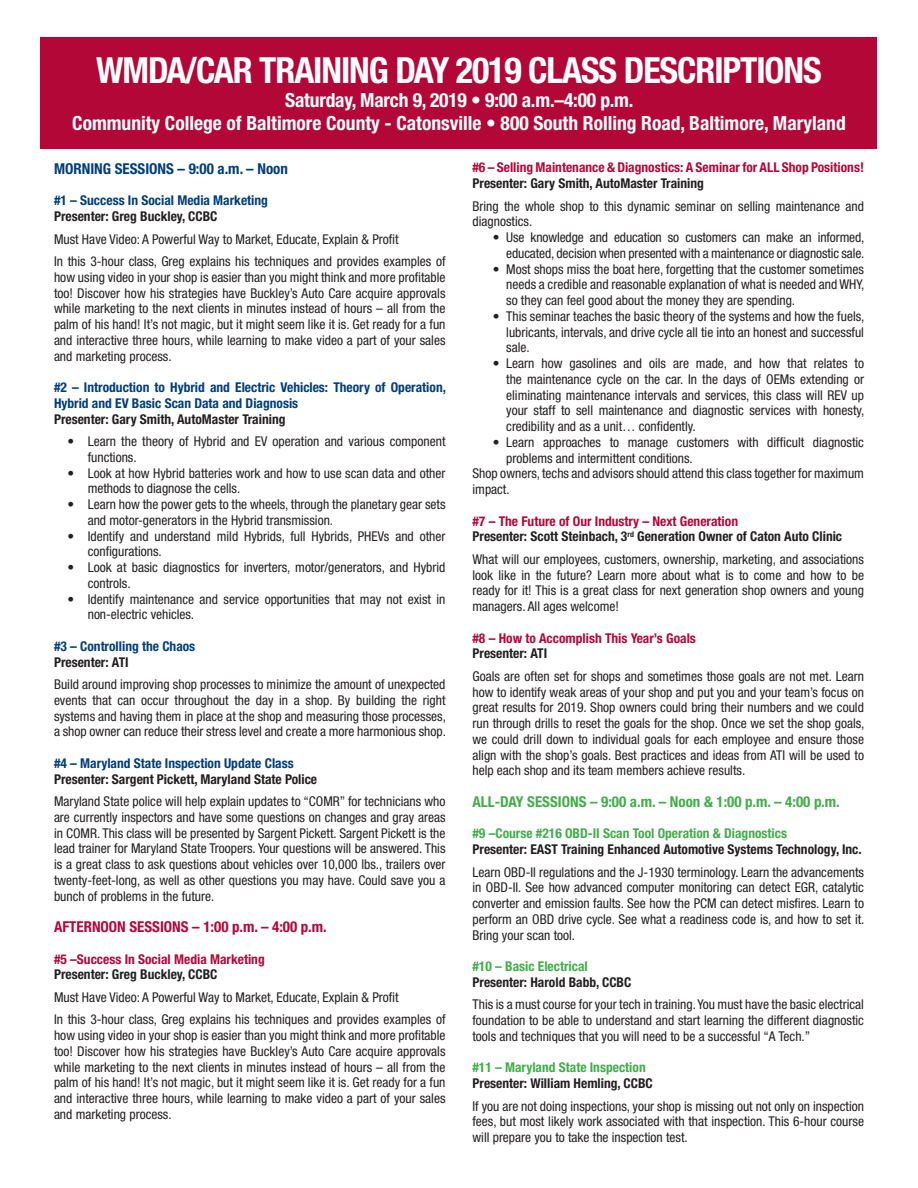
<style>
.page{position:relative;width:918px;height:1188px;background:#fff}
.page>*{position:absolute;margin:0;border:0;box-sizing:border-box;transform-origin:0 0}
.t1{font:700 condensed 36px "Helvetica Neue";letter-spacing:-.03em;color:#fff}
.t2{font:700 condensed 19.5px/23.4px "Helvetica Neue";color:#fff;text-align:center}
.t3{font:700 condensed 15px "Helvetica Neue";color:#41ad49}
.t4{font:700 condensed 15px "Helvetica Neue";color:#b30738}
.t5{font:700 condensed 15px "Helvetica Neue";color:#003d79}
.t6{font:condensed 13.5px/15.8px "Helvetica Neue";color:#231f20;text-align:justify}
.t7{font:700 condensed 13.5px/15.8px "Helvetica Neue";color:#231f20}
.t8{font:700 condensed 13.5px/15.8px "Helvetica Neue";color:#003d79}
.t9{font:700 condensed 13.5px "Helvetica Neue";color:#b30738}
.t10{font:700 condensed 13.5px "Helvetica Neue";color:#41ad49}
.s1{color:#b30738}
</style>
<div class="page">
<div style="left:40px;top:37px;width:838px;height:111px;background:#b30738"></div>
<h1 class="t1" style="left:96px;top:57px;width:727px">WMDA/CAR TRAINING DAY 2019 CLASS DESCRIPTIONS</h1>
<h2 class="t2" style="left:72px;top:90px;width:775px">Saturday, March 9, 2019 • 9:00 a.m.–4:00 p.m.<br>Community College of Baltimore County - Catonsville • 800 South Rolling Road, Baltimore, Maryland</h2>
<p class="t5" style="left:54px;top:163px;width:235px">MORNING SESSIONS – 9:00 a.m. – Noon</p>
<p class="t8" style="left:54px;top:194px;width:216px">#1 – Success In Social Media Marketing</p>
<p class="t7" style="left:54px;top:210px;width:165px">Presenter: Greg Buckley, CCBC</p>
<p class="t6" style="left:54px;top:229px;width:393px;line-height:22.5px">Must Have Video: A Powerful Way to Market, Educate, Explain &amp; Profit<br>In this 3-hour class, Greg explains his techniques and provides examples of</p>
<p class="t6" style="left:54px;top:270px;width:393px">how using video in your shop is easier than you might think and more profitable too! Discover how his strategies have Buckley’s Auto Care acquire approvals while marketing to the next clients in minutes instead of hours – all from the palm of his hand! It’s not magic, but it might seem like it is. Get ready for a fun and interactive three hours, while learning to make video a part of your sales and marketing process.</p>
<p class="t8" style="left:54px;top:381px;width:394px">#2 – Introduction to Hybrid and Electric Vehicles: Theory of Operation,<br>Hybrid and EV Basic Scan Data and Diagnosis</p>
<p class="t7" style="left:54px;top:412px;width:233px">Presenter: Gary Smith, AutoMaster Training</p>
<p class="t6" style="left:88px;top:435px;width:359px;text-indent:-20px">• Learn the theory of Hybrid and EV operation and various component functions.</p>
<p class="t6" style="left:88px;top:466px;width:359px;text-indent:-20px">• Look at how Hybrid batteries work and how to use scan data and other methods to diagnose the cells.</p>
<p class="t6" style="left:88px;top:498px;width:359px;text-indent:-20px">• Learn how the power gets to the wheels, through the planetary gear sets and motor-generators in the Hybrid transmission.</p>
<p class="t6" style="left:88px;top:529px;width:359px;text-indent:-20px">• Identify and understand mild Hybrids, full Hybrids, PHEVs and other configurations.</p>
<p class="t6" style="left:88px;top:561px;width:359px;text-indent:-20px">• Look at basic diagnostics for inverters, motor/generators, and Hybrid controls.</p>
<p class="t6" style="left:88px;top:592px;width:359px;text-indent:-20px">• Identify maintenance and service opportunities that may not exist in non-electric vehicles.</p>
<p class="t8" style="left:54px;top:639px;width:143px">#3 – Controlling the Chaos</p>
<p class="t7" style="left:54px;top:655px;width:76px">Presenter: ATI</p>
<p class="t6" style="left:54px;top:678px;width:394px">Build around improving shop processes to minimize the amount of unexpected events that can occur throughout the day in a shop. By building the right systems and having them in place at the shop and measuring those processes, a shop owner can reduce their stress level and create a more harmonious shop.</p>
<p class="t8" style="left:54px;top:756px;width:241px">#4 – Maryland State Inspection Update Class</p>
<p class="t7" style="left:54px;top:772px;width:265px">Presenter: Sargent Pickett, Maryland State Police</p>
<p class="t6" style="left:54px;top:795px;width:393px">Maryland State police will help explain updates to “COMR” for technicians who are currently inspectors and have some questions on changes and gray areas in COMR. This class will be presented by Sargent Pickett. Sargent Pickett is the lead trainer for Maryland State Troopers. Your questions will be answered. This is a great class to ask questions about vehicles over 10,000 lbs., trailers over twenty-feet-long, as well as other questions you may have. Could save you a bunch of problems in the future.</p>
<p class="t4" style="left:54px;top:921px;width:274px">AFTERNOON SESSIONS – 1:00 p.m. – 4:00 p.m.</p>
<p class="t9" style="left:54px;top:954px;width:212px">#5 –Success In Social Media Marketing</p>
<p class="t7" style="left:54px;top:968px;width:165px">Presenter: Greg Buckley, CCBC</p>
<p class="t6" style="left:54px;top:987px;width:393px;line-height:22.5px">Must Have Video: A Powerful Way to Market, Educate, Explain &amp; Profit<br>In this 3-hour class, Greg explains his techniques and provides examples of</p>
<p class="t6" style="left:54px;top:1029px;width:393px">how using video in your shop is easier than you might think and more profitable too! Discover how his strategies have Buckley’s Auto Care acquire approvals while marketing to the next clients in minutes instead of hours – all from the palm of his hand! It’s not magic, but it might seem like it is. Get ready for a fun and interactive three hours, while learning to make video a part of your sales and marketing process.</p>
<p class="t9" style="left:472px;top:163px;width:393px">#6 – Selling Maintenance &amp; Diagnostics: A Seminar for ALL Shop Positions!</p>
<p class="t7" style="left:472px;top:177px;width:233px">Presenter: Gary Smith, AutoMaster Training</p>
<p class="t6" style="left:472px;top:199px;width:393px">Bring the whole shop to this dynamic seminar on selling maintenance and diagnostics.</p>
<p class="t6" style="left:493px;top:231px;width:373px;text-align:right">• Use knowledge and education so customers can make an informed, educated, decision when presented with a maintenance or diagnostic sale.</p>
<p class="t6" style="left:506px;top:262px;width:360px;text-indent:-14px">• Most shops miss the boat here, forgetting that the customer sometimes needs a credible and reasonable explanation of what is needed and WHY, so they can feel good about the money they are spending.</p>
<p class="t6" style="left:506px;top:309px;width:360px;text-indent:-14px">• This seminar teaches the basic theory of the systems and how the fuels, lubricants, intervals, and drive cycle all tie into an honest and successful sale.</p>
<p class="t6" style="left:506px;top:357px;width:360px;text-indent:-14px">• Learn how gasolines and oils are made, and how that relates to the maintenance cycle on the car. In the days of OEMs extending or eliminating maintenance intervals and services, this class will REV up your staff to sell maintenance and diagnostic services with honesty, credibility and as a unit… confidently.</p>
<p class="t6" style="left:493px;top:435px;width:373px">• Learn approaches to manage customers with difficult diagnostic</p>
<p class="t6" style="left:506px;top:451px;width:188px">problems and intermittent conditions.</p>
<p class="t6" style="left:472px;top:467px;width:393px">Shop owners, techs and advisors should attend this class together for maximum</p>
<p class="t6" style="left:472px;top:483px;width:39px">impact.</p>
<p class="t7" style="left:472px;top:514px;width:371px"><span class="s1">#7 – The Future of Our Industry – Next Generation<br></span>Presenter: Scott Steinbach, 3<sup>rd</sup> Generation Owner of Caton Auto Clinic</p>
<p class="t6" style="left:473px;top:552px;width:393px">What will our employees, customers, ownership, marketing, and associations look like in the future? Learn more about what is to come and how to be ready for it! This is a great class for next generation shop owners and young managers. All ages welcome!</p>
<p class="t9" style="left:472px;top:633px;width:225px">#8 – How to Accomplish This Year’s Goals</p>
<p class="t7" style="left:472px;top:647px;width:76px">Presenter: ATI</p>
<p class="t6" style="left:472px;top:669px;width:393px">Goals are often set for shops and sometimes those goals are not met. Learn how to identify weak areas of your shop and put you and your team’s focus on great results for 2019. Shop owners could bring their numbers and we could run through drills to reset the goals for the shop. Once we set the shop goals, we could drill down to individual goals for each employee and ensure those align with the shop’s goals. Best practices and ideas from ATI will be used to help each shop and its team members achieve results.</p>
<p class="t3" style="left:472px;top:796px;width:369px">ALL-DAY SESSIONS – 9:00 a.m. – Noon &amp; 1:00 p.m. – 4:00 p.m.</p>
<p class="t10" style="left:472px;top:829px;width:316px">#9 –Course #216 OBD-II Scan Tool Operation &amp; Diagnostics</p>
<p class="t7" style="left:472px;top:843px;width:391px">Presenter: EAST Training Enhanced Automotive Systems Technology, Inc.</p>
<p class="t6" style="left:472px;top:865px;width:394px">Learn OBD-II regulations and the J-1930 terminology. Learn the advancements in OBD-II. See how advanced computer monitoring can detect EGR, catalytic converter and emission faults. See how the PCM can detect misfires. Learn to perform an OBD drive cycle. See what a readiness code is, and how to set it.<br>Bring your scan tool.</p>
<p class="t10" style="left:472px;top:962px;width:117px">#10 – Basic Electrical</p>
<p class="t7" style="left:472px;top:975px;width:160px">Presenter: Harold Babb, CCBC</p>
<p class="t6" style="left:472px;top:998px;width:393px">This is a must course for your tech in training. You must have the basic electrical foundation to be able to understand and start learning the different diagnostic tools and techniques that you will need to be a successful “A Tech.”</p>
<p class="t10" style="left:472px;top:1063px;width:175px">#11 – Maryland State Inspection</p>
<p class="t7" style="left:472px;top:1077px;width:182px">Presenter: William Hemling, CCBC</p>
<p class="t6" style="left:472px;top:1099px;width:393px">If you are not doing inspections, your shop is missing out not only on inspection fees, but most likely work associated with that inspection. This 6-hour course will prepare you to take the inspection test.</p>
</div>
